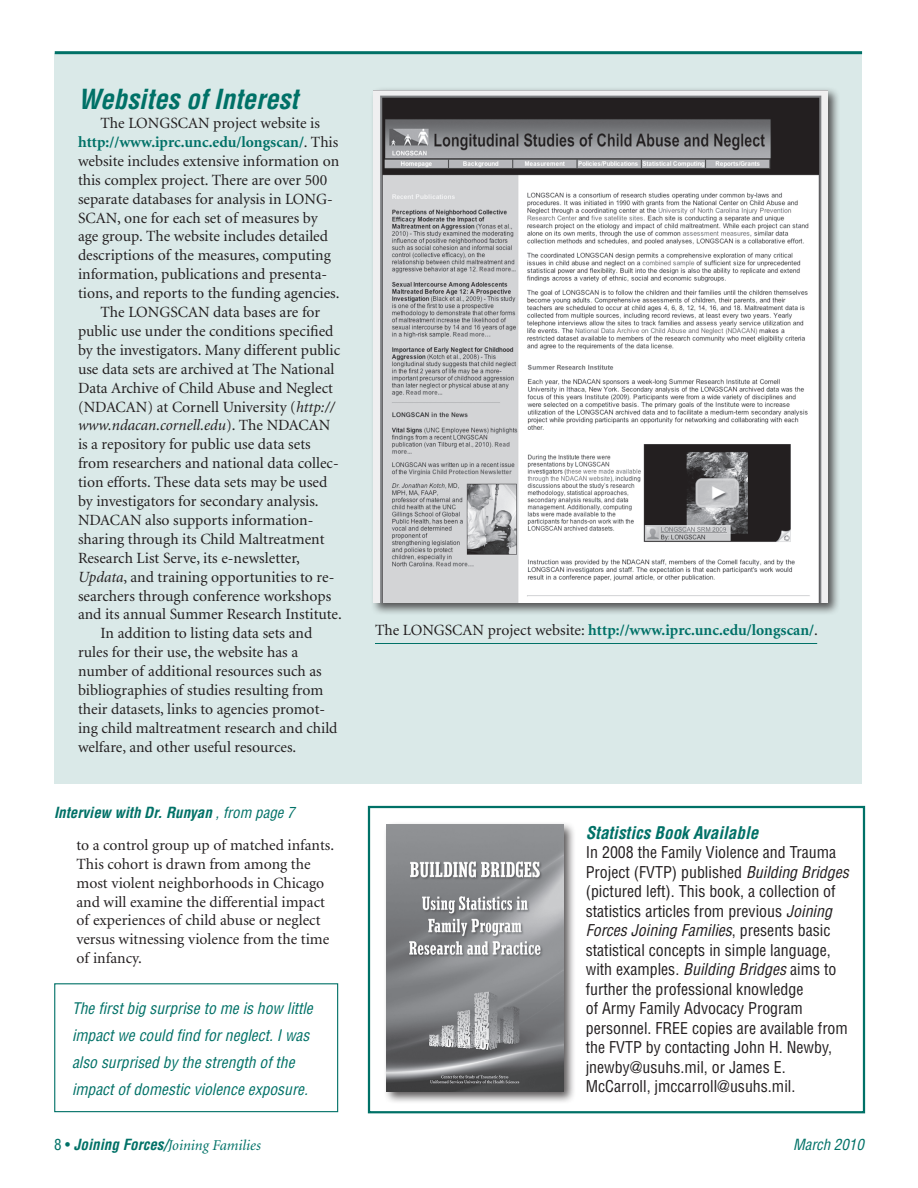
<style>
.page{position:relative;width:918px;height:1188px;background:#fff}
.page>*{position:absolute;margin:0;border:0;box-sizing:border-box;transform-origin:0 0}
.t1{font:italic 700 condensed 27px "Helvetica LT Std";color:#007167}
.t2{font:italic 700 condensed 17.1px "Helvetica LT Std";color:#007167}
.texth{font:condensed 15.9px/19.5px "Helvetica LT Std";color:#231f20}
.text{font:15.6px/18.9px "Minion";color:#231f20}
.hang{font:15.6px/18.9px "Minion";color:#231f20}
.pq{font:italic condensed 15.6px/27px "Helvetica LT Std";color:#007167}
.text-2{font:700 15.6px "Minion";color:#007167}
.t3{font:italic 700 condensed 15px "Helvetica LT Std";color:#007167}
.t4{font:italic 15px "Minion";color:#007167}
.t5{font:italic condensed 15px "Helvetica";color:#007167}
.s1{font-weight:700;color:#007167}
.s2{font-style:italic}
.s3{font-weight:400;color:#231f20}
.s4{font-weight:400}
.s5{font-family:"Helvetica";font-style:normal;font-stretch:condensed}
.s6{font-family:"Helvetica";font-weight:700;font-stretch:condensed}
</style>
<div class="page">
<div style="left:55px;top:53px;width:807px;height:731px;background:#dae9e8"></div>
<hr style="left:55px;top:51px;width:807px;height:3px;background:#007167">
<div style="left:370px;top:86px;width:471px;height:529px;background:#231f20;opacity:.75"></div>
<img style="left:374px;top:90px;width:454px;height:513px">
<hr style="left:375px;top:643px;width:442px;height:1px;background:#007167">
<div style="left:368px;top:806px;width:497px;height:307px;border:2px solid #007167"></div>
<div style="left:383px;top:821px;width:194px;height:283px;background:#231f20;opacity:.75"></div>
<img style="left:387px;top:825px;width:177px;height:267px">
<div style="left:54px;top:983px;width:284px;height:129px;border:1px solid #007167"></div>
<p class="t1" style="left:78px;top:82px;width:221px">Websites of Interest</p>
<p class="text" style="left:100px;top:114px;width:48px">The Longscan</p>
<p class="text" style="left:78px;top:114px;width:263px;text-indent:135px">project website is <span class="s1">http://www.iprc.unc.edu/longscan/</span>. This website includes extensive information on this complex project. There are over 500 separate databases for analysis in Long</p>
<p class="text" style="left:327px;top:190px;width:7px">-</p>
<p class="text" style="left:78px;top:209px;width:263px;text-indent:39px">, one for each set of measures by age group. The website includes detailed descriptions of the measures, computing information, publications and presenta&shy;tions, and reports to the funding agencies.</p>
<p class="text" style="left:100px;top:303px;width:48px">The Longscan</p>
<p class="text" style="left:78px;top:209px;width:11px">scan</p>
<p class="text" style="left:78px;top:303px;width:265px;text-indent:135px">data bases are for public use under the conditions specified by the investigators. Many different public use data sets are archived at The National Data Archive of Child Abuse and Neglect (NDACAN) at Cornell University (<span class="s2">http:// www.ndacan.cornell.edu</span>). The NDACAN is a repository for public use data sets from researchers and national data collec&shy;tion efforts. These data sets may be used by investigators for secondary analysis.<br>NDACAN also supports information&shy;sharing through its Child Maltreatment Research List Serve, its e-newsletter, <span class="s2">Updata</span>, and training opportunities to re&shy;searchers through conference workshops and its annual Summer Research Institute.</p>
<p class="text" style="left:78px;top:625px;width:261px;text-indent:22px">In addition to listing data sets and rules for their use, the website has a number of additional resources such as bibliographies of studies resulting from their datasets, links to agencies promot&shy;ing child maltreatment research and child welfare, and other useful resources.</p>
<p class="text" style="left:375px;top:621px;width:48px">The Longscan</p>
<p class="text-2" style="left:488px;top:622px;width:332px"><span class="s3">project website:</span> http://www.iprc.unc.edu/longscan/<span class="s3">.</span></p>
<p class="t3" style="left:54px;top:803px;width:242px">Interview with Dr. Runyan <span class="s4">, from page 7</span></p>
<p class="hang" style="left:76px;top:836px;width:259px">to a control group up of matched infants.<br>This cohort is drawn from among the most violent neighborhoods in Chicago and will examine the differential impact of experiences of child abuse or neglect versus witnessing violence from the time of infancy.</p>
<p class="pq" style="left:72px;top:995px;width:242px">The first big surprise to me is how little impact we could find for neglect. I was also surprised by the strength of the impact of domestic violence exposure.</p>
<p class="t2" style="left:586px;top:822px;width:174px">Statistics Book Available</p>
<p class="texth" style="left:586px;top:843px;width:265px">In 2008 the Family Violence and Trauma Project (FVTP) published <span class="s2">Building Bridges </span>(pictured left). This book, a collection of statistics articles from previous <span class="s2">Joining Forces Joining Families</span>, presents basic statistical concepts in simple language, with examples. <span class="s2">Building Bridges</span> aims to further the professional knowledge</p>
<p class="texth" style="left:586px;top:999px;width:264px">of Army Family Advocacy Program personnel. Free copies are available from the FVTP by contacting John H. Newby, jnewby@usuhs.mil, or James E.</p>
<p class="texth" style="left:586px;top:1077px;width:211px">McCarroll, jmccarroll@usuhs.mil.</p>
<p class="t4" style="left:54px;top:1138px;width:208px"><span class="s5">8 •</span> <span class="s6">Joining Forces/</span>Joining Families</p>
<p class="t5" style="left:793px;top:1136px;width:72px">March 2010</p>
</div>
